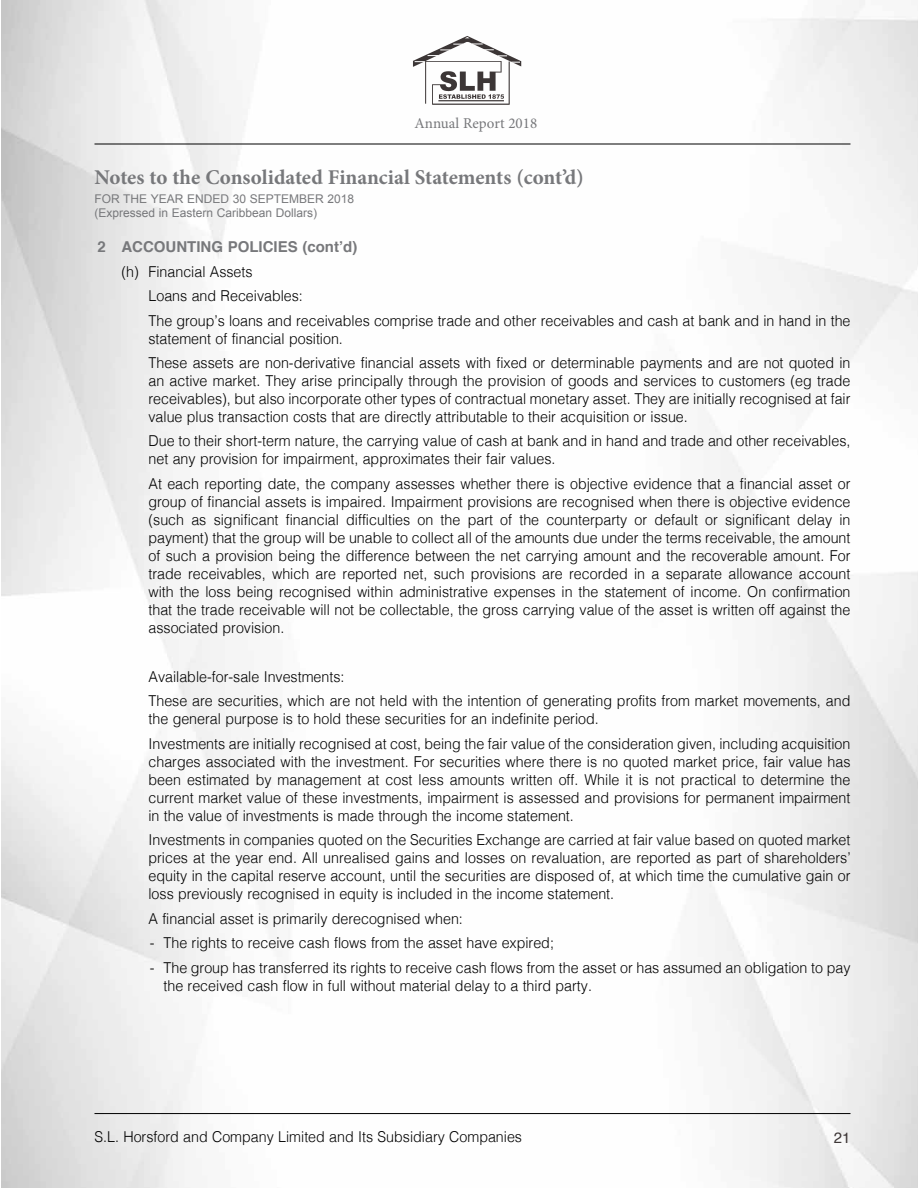
<style>
.page{position:relative;width:918px;height:1188px;background:#fff}
.page>*{position:absolute;margin:0;border:0;box-sizing:border-box;transform-origin:0 0}
.t1{font:700 21px "Minion Pro";color:#77787b}
.t2{font:300 15px/18px "Helvetica";color:#000;scale:.95 1}
.t3{font:700 15px "Helvetica";color:#77787b}
.t4{font:15px "Minion Pro";color:#77787b}
.t5{font:15px "Helvetica";color:#3e3737}
.t6{font:12px/14.4px "Arial";color:#77787b}
</style>
<div class="page">
<svg style="left:413px;top:36px;width:109px;height:69px"></svg>
<hr style="left:94px;top:144px;width:756px;height:1px;background:#000">
<hr style="left:94px;top:1113px;width:756px;height:1px;background:#000">
<p class="t4" style="left:415px;top:113px;width:124px">Annual Report 2018</p>
<h1 class="t1" style="left:94px;top:163px;width:491px">Notes to the Consolidated Financial Statements (cont’d)</h1>
<p class="t6" style="left:94px;top:191px;width:261px">FOR THE YEAR ENDED 30 SEPTEMBER 2018 (Expressed in Eastern Caribbean Dollars)</p>
<p class="t3" style="left:98px;top:235px;width:261px">2 ACCOUNTING POLICIES (cont’d)</p>
<p class="t2" style="left:149px;top:258px;width:741px;line-height:24.5px;text-indent:-27px">(h) Financial Assets<br>Loans and Receivables:<br>The group’s loans and receivables comprise trade and other receivables and cash at bank and in hand in the</p>
<p class="t2" style="left:149px;top:325px;width:740px;line-height:24.5px">statement of financial position.<br>These assets are non-derivative financial assets with fixed or determinable payments and are not quoted in</p>
<p class="t2" style="left:149px;top:371px;width:740px;text-align:justify">an active market. They arise principally through the provision of goods and services to customers (eg trade receivables), but also incorporate other types of contractual monetary asset. They are initially recognised at fair value plus transaction costs that are directly attributable to their acquisition or issue.</p>
<p class="t2" style="left:149px;top:431px;width:740px">Due to their short-term nature, the carrying value of cash at bank and in hand and trade and other receivables, net any provision for impairment, approximates their fair values.</p>
<p class="t2" style="left:149px;top:474px;width:741px;text-align:justify">At each reporting date, the company assesses whether there is objective evidence that a financial asset or group of financial assets is impaired. Impairment provisions are recognised when there is objective evidence (such as significant financial difficulties on the part of the counterparty or default or significant delay in payment) that the group will be unable to collect all of the amounts due under the terms receivable, the amount of such a provision being the difference between the net carrying amount and the recoverable amount. For trade receivables, which are reported net, such provisions are recorded in a separate allowance account with the loss being recognised within administrative expenses in the statement of income. On confirmation that the trade receivable will not be collectable, the gross carrying value of the asset is written off against the associated provision.</p>
<p class="t2" style="left:149px;top:663px;width:740px;line-height:24.5px">Available-for-sale Investments:<br>These are securities, which are not held with the intention of generating profits from market movements, and</p>
<p class="t2" style="left:149px;top:706px;width:740px;line-height:24.5px">the general purpose is to hold these securities for an indefinite period.<br>Investments are initially recognised at cost, being the fair value of the consideration given, including acquisition</p>
<p class="t2" style="left:149px;top:752px;width:741px;text-align:justify">charges associated with the investment. For securities where there is no quoted market price, fair value has been estimated by management at cost less amounts written off. While it is not practical to determine the current market value of these investments, impairment is assessed and provisions for permanent impairment in the value of investments is made through the income statement.</p>
<p class="t2" style="left:149px;top:830px;width:741px;text-align:justify">Investments in companies quoted on the Securities Exchange are carried at fair value based on quoted market prices at the year end. All unrealised gains and losses on revaluation, are reported as part of shareholders’ equity in the capital reserve account, until the securities are disposed of, at which time the cumulative gain or loss previously recognised in equity is included in the income statement.</p>
<p class="t2" style="left:149px;top:908px;width:332px">A financial asset is primarily derecognised when:</p>
<p class="t2" style="left:150px;top:933px;width:427px">- The rights to receive cash flows from the asset have expired;</p>
<p class="t2" style="left:163px;top:957px;width:725px;text-indent:-13px">- The group has transferred its rights to receive cash flows from the asset or has assumed an obligation to pay the received cash flow in full without material delay to a third party.</p>
<p class="t2" style="left:94px;top:1127px;width:452px">S.L. Horsford and Company Limited and Its Subsidiary Companies</p>
<p class="t5" style="left:834px;top:1126px;width:18px">21</p>
</div>
